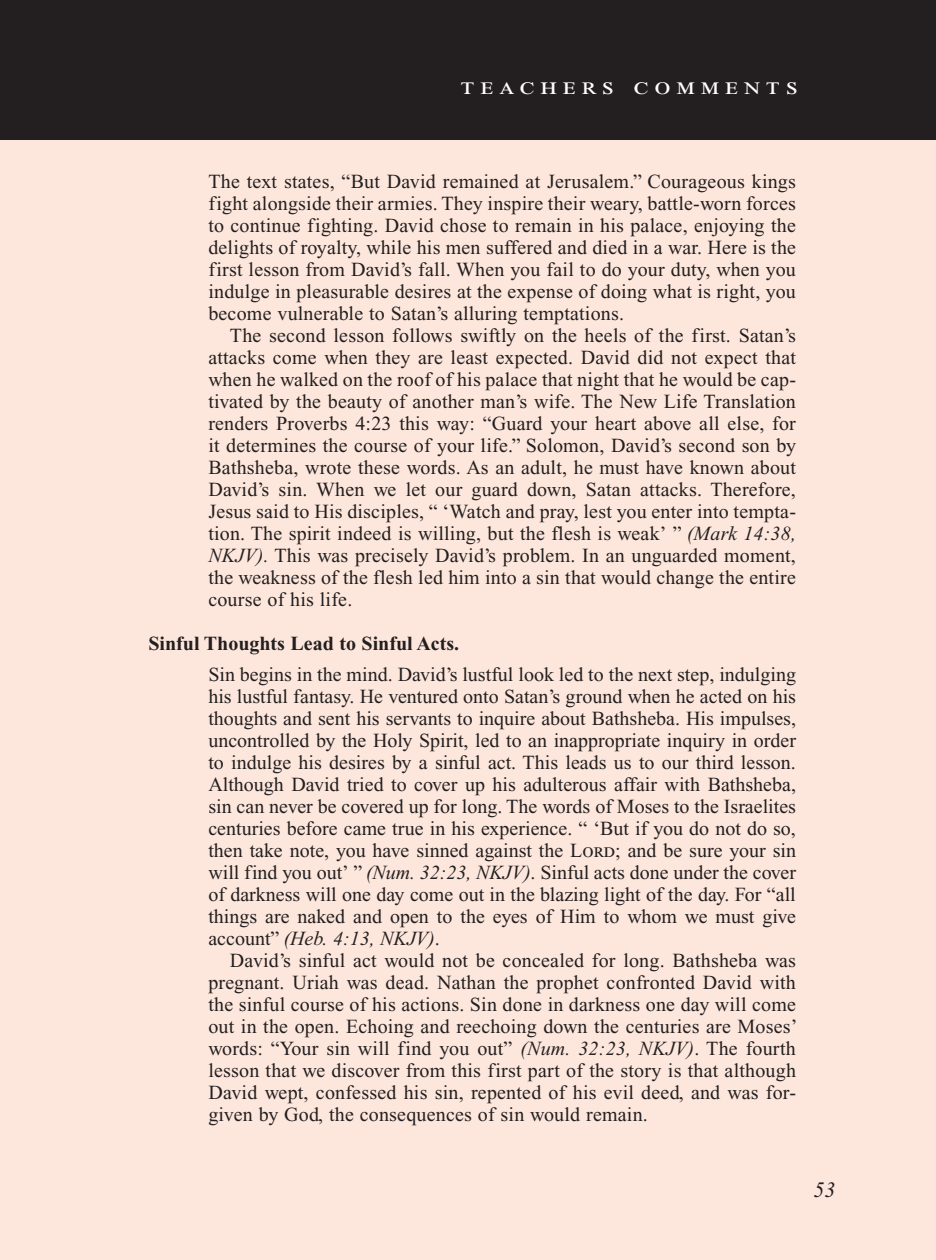
<style>
.page{position:relative;width:936px;height:1260px;background:#fff}
.page>*{position:absolute;margin:0;border:0;box-sizing:border-box;transform-origin:0 0}
.t1{font:24px "Times New Roman PS Std";letter-spacing:.2em;color:#fff;scale:1.2 1}
.t2{font:italic 22px "Times New Roman PS Std";color:#231f20}
.t3{font:20px/22px "Times New Roman PS Std";letter-spacing:.01em;color:#231f20;text-align:justify}
.t4{font:700 20px "Times New Roman PS Std";color:#231f20}
.s1{font-style:italic}
</style>
<div class="page">
<div style="left:0;top:136px;width:936px;height:1124px;background:#fde7dc"></div>
<div style="left:0;top:0;width:936px;height:140px;background:#231f20"></div>
<p class="t1" style="left:461px;top:73px;width:283px">teachers comments</p>
<p class="t3" style="left:208px;top:170px;width:589px">The text states, “But David remained at Jerusalem.” Courageous kings fight alongside their armies. They inspire their weary, battle-worn forces to continue fighting. David chose to remain in his palace, enjoying the delights of royalty, while his men suffered and died in a war. Here is the first lesson from David’s fall. When you fail to do your duty, when you indulge in pleasurable desires at the expense of doing what is right, you become vulnerable to Satan’s alluring temptations.</p>
<p class="t3" style="left:208px;top:324px;width:589px;text-indent:22px">The second lesson follows swiftly on the heels of the first. Satan’s attacks come when they are least expected. David did not expect that when he walked on the roof of his palace that night that he would be cap&shy;tivated by the beauty of another man’s wife. The New Life Translation renders Proverbs 4:23 this way: “Guard your heart above all else, for it determines the course of your life.” Solomon, David’s second son by Bathsheba, wrote these words. As an adult, he must have known about David’s sin. When we let our guard down, Satan attacks. Therefore, Jesus said to His disciples, “ ‘Watch and pray, lest you enter into tempta&shy;tion. The spirit indeed is willing, but the flesh is weak’ ” <span class="s1">(Mark 14:38, NKJV).</span> This was precisely David’s problem. In an unguarded moment, the weakness of the flesh led him into a sin that would change the entire course of his life.</p>
<p class="t4" style="left:148px;top:632px;width:312px">Sinful Thoughts Lead to Sinful Acts.</p>
<p class="t3" style="left:208px;top:663px;width:589px">Sin begins in the mind. David’s lustful look led to the next step, indulging his lustful fantasy. He ventured onto Satan’s ground when he acted on his thoughts and sent his servants to inquire about Bathsheba. His impulses, uncontrolled by the Holy Spirit, led to an inappropriate inquiry in order to indulge his desires by a sinful act. This leads us to our third lesson.<br>Although David tried to cover up his adulterous affair with Bathsheba, sin can never be covered up for long. The words of Moses to the Israelites centuries before came true in his experience. “ ‘But if you do not do so, then take note, you have sinned against the Lord; and be sure your sin will find you out’ ” <span class="s1">(Num. 32:23, NKJV)</span>. Sinful acts done under the cover of darkness will one day come out in the blazing light of the day. For “all things are naked and open to the eyes of Him to whom we must give account” <span class="s1">(Heb. 4:13, NKJV)</span>.</p>
<p class="t3" style="left:208px;top:949px;width:591px;text-indent:22px">David’s sinful act would not be concealed for long. Bathsheba was pregnant. Uriah was dead. Nathan the prophet confronted David with the sinful course of his actions. Sin done in darkness one day will come out in the open. Echoing and reechoing down the centuries are Moses’ words: “Your sin will find you out” <span class="s1">(Num. 32:23, NKJV)</span>. The fourth lesson that we discover from this first part of the story is that although David wept, confessed his sin, repented of his evil deed, and was for&shy;given by God, the consequences of sin would remain.</p>
<p class="t2" style="left:813px;top:1178px;width:23px">53</p>
</div>
